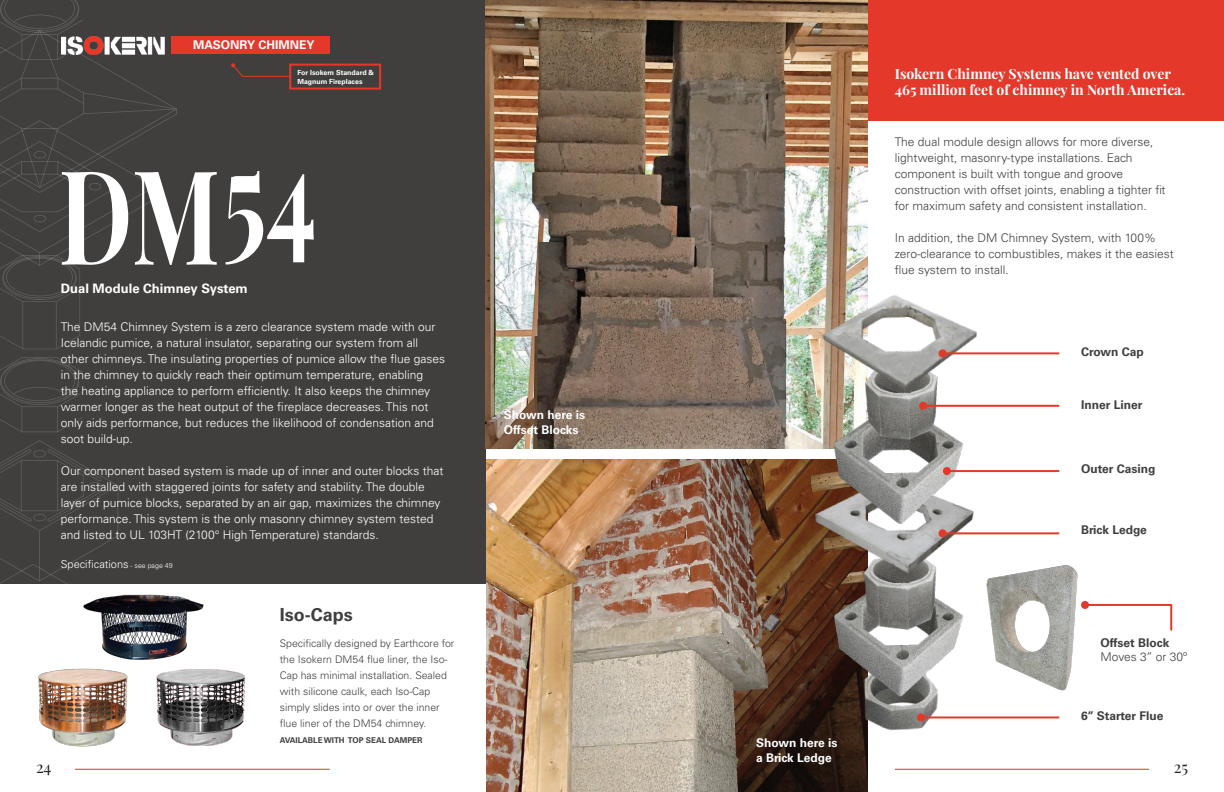
<style>
.page{position:relative;width:1224px;height:792px;background:#fff}
.page>*{position:absolute;margin:0;border:0;box-sizing:border-box;transform-origin:0 0}
.t1{font:700 18px "Univers LT Std";color:#3f3f41}
.t2{font:16px "Playfair Display";color:#231f20}
.t3{font:700 14px "Playfair Display";color:#fff}
.t4{font:700 13px "Univers LT Std";color:#fff}
.Text_Paragaphs{font:300 12px/16px "Univers LT Std";color:#fff}
.No_Hyphen{font:300 12px/16px "Univers LT Std";color:#413f3e}
.Text_Paragaphs-2{font:700 12px/14.4px "Univers LT Std";color:#fff}
.Text_Paragaphs-3{font:700 12px "Univers LT Std";color:#413f3e}
.Text_Paragaphs-4{font:300 12px/14.4px "Univers LT Std";color:#413f3e}
.Text_Paragaphs-5{font:300 11px "Univers LT Std";color:#fff}
.t5{font:300 10.5px/16px "Univers LT Std";color:#3f3f41}
.t6{font:700 8px "Univers LT Std";color:#3f3f41}
.t7{font:700 7px/8.4px "Univers LT Std";color:#fff}
.s1{font-size:7px}
.s2{font-weight:700}
</style>
<div class="page">
<div style="left:0;top:0;width:486px;height:792px;background:#413f3e"></div>
<svg style="left:0;top:357px;width:83px;height:75px"></svg>
<svg style="left:0;top:440px;width:125px;height:145px"></svg>
<div style="left:0;top:585px;width:486px;height:207px;background:#fff"></div>
<img style="left:486px;top:459px;width:382px;height:333px">
<div style="left:868px;top:0;width:356px;height:121px;background:#e3382a"></div>
<div style="left:171px;top:36px;width:159px;height:18px;background:#e3382a"></div>
<div style="left:289px;top:64px;width:92px;height:26px;border:2px solid #e3382a"></div>
<svg style="left:0;top:0;width:314px;height:349px"></svg>
<img style="left:486px;top:0;width:382px;height:449px">
<img style="left:803px;top:282px;width:179px;height:479px">
<hr style="left:943px;top:352px;width:116px;height:2px;background:#e3382a">
<div style="left:939px;top:349px;width:8px;height:8px;background:#e3382a;border-radius:50%"></div>
<hr style="left:923px;top:405px;width:136px;height:2px;background:#e3382a">
<div style="left:919px;top:402px;width:8px;height:8px;background:#e3382a;border-radius:50%"></div>
<hr style="left:947px;top:470px;width:112px;height:2px;background:#e3382a">
<div style="left:943px;top:467px;width:8px;height:8px;background:#e3382a;border-radius:50%"></div>
<hr style="left:943px;top:532px;width:116px;height:2px;background:#e3382a">
<div style="left:939px;top:529px;width:8px;height:8px;background:#e3382a;border-radius:50%"></div>
<hr style="left:921px;top:716px;width:138px;height:2px;background:#e3382a">
<div style="left:917px;top:713px;width:8px;height:8px;background:#e3382a;border-radius:50%"></div>
<img style="left:38px;top:668px;width:90px;height:79px">
<img style="left:156px;top:669px;width:89px;height:77px">
<img style="left:83px;top:594px;width:121px;height:66px">
<img style="left:971px;top:563px;width:118px;height:135px">
<svg style="left:1083px;top:604px;width:90px;height:28px"></svg>
<div style="left:1081px;top:601px;width:8px;height:8px;background:#e3382a;border-radius:50%"></div>
<hr style="left:895px;top:769px;width:254px;height:1px;background:#d73727">
<hr style="left:75px;top:769px;width:255px;height:1px;background:#d73727">
<p class="Text_Paragaphs-2" style="left:193px;top:38px;width:123px">MASONRY CHIMNEY</p>
<p class="t7" style="left:297px;top:69px;width:78px">For Isokern Standard &amp;<br>Magnum Fireplaces</p>
<p class="t3" style="left:895px;top:65px;width:278px">Isokern Chimney Systems have vented over</p>
<p class="t3" style="left:895px;top:81px;width:292px">465 million feet of chimney in North America.</p>
<p class="No_Hyphen" style="left:895px;top:134px;width:272px">The dual module design allows for more diverse, lightweight, masonry-type installations. Each component is built with tongue and groove construction with offset joints, enabling a tighter fit for maximum safety and consistent installation.</p>
<p class="No_Hyphen" style="left:895px;top:230px;width:280px">In addition, the DM Chimney System, with 100% zero-clearance to combustibles, makes it the easiest flue system to install.</p>
<p class="t4" style="left:61px;top:281px;width:189px">Dual Module Chimney System</p>
<p class="Text_Paragaphs" style="left:61px;top:319px;width:386px">The DM54 Chimney System is a zero clearance system made with our Icelandic pumice, a natural insulator, separating our system from all other chimneys. The insulating properties of pumice allow the flue gases in the chimney to quickly reach their optimum temperature, enabling<br>the heating appliance to perform efficiently. It also keeps the chimney warmer longer as the heat output of the fireplace decreases. This not only aids performance, but reduces the likelihood of condensation and soot build-up.</p>
<p class="Text_Paragaphs" style="left:61px;top:463px;width:384px">Our component based system is made up of inner and outer blocks that are installed with staggered joints for safety and stability. The double layer of pumice blocks, separated by an air gap, maximizes the chimney performance. This system is the only masonry chimney system tested and listed to UL 103HT (2100° High Temperature) standards.</p>
<p class="Text_Paragaphs-5" style="left:61px;top:558px;width:113px">Specifications <span class="s1">- see page 49</span></p>
<p class="Text_Paragaphs-2" style="left:504px;top:408px;width:83px">Shown here is<br>Offset Blocks</p>
<p class="Text_Paragaphs-3" style="left:1081px;top:344px;width:64px">Crown Cap</p>
<p class="Text_Paragaphs-3" style="left:1081px;top:398px;width:63px">Inner Liner</p>
<p class="Text_Paragaphs-3" style="left:1081px;top:461px;width:76px">Outer Casing</p>
<p class="Text_Paragaphs-3" style="left:1081px;top:523px;width:67px">Brick Ledge</p>
<p class="t1" style="left:280px;top:604px;width:75px">Iso-Caps</p>
<p class="t5" style="left:280px;top:635px;width:176px">Specifically designed by Earthcore for the Isokern DM54 flue liner, the Iso-Cap has minimal installation. Sealed with silicone caulk, each Iso-Cap simply slides into or over the inner flue liner of the DM54 chimney.</p>
<p class="t6" style="left:280px;top:735px;width:144px">AVAILABLE WITH TOP SEAL DAMPER</p>
<p class="Text_Paragaphs-2" style="left:756px;top:736px;width:83px">Shown here is a Brick Ledge</p>
<p class="Text_Paragaphs-4" style="left:1101px;top:635px;width:88px"><span class="s2">Offset Block<br></span>Moves 3’’ or 30º</p>
<p class="Text_Paragaphs-3" style="left:1081px;top:709px;width:84px">6’’ Starter Flue</p>
<p class="t2" style="left:36px;top:757px;width:17px">24</p>
<p class="t2" style="left:1174px;top:757px;width:16px">25</p>
</div>
